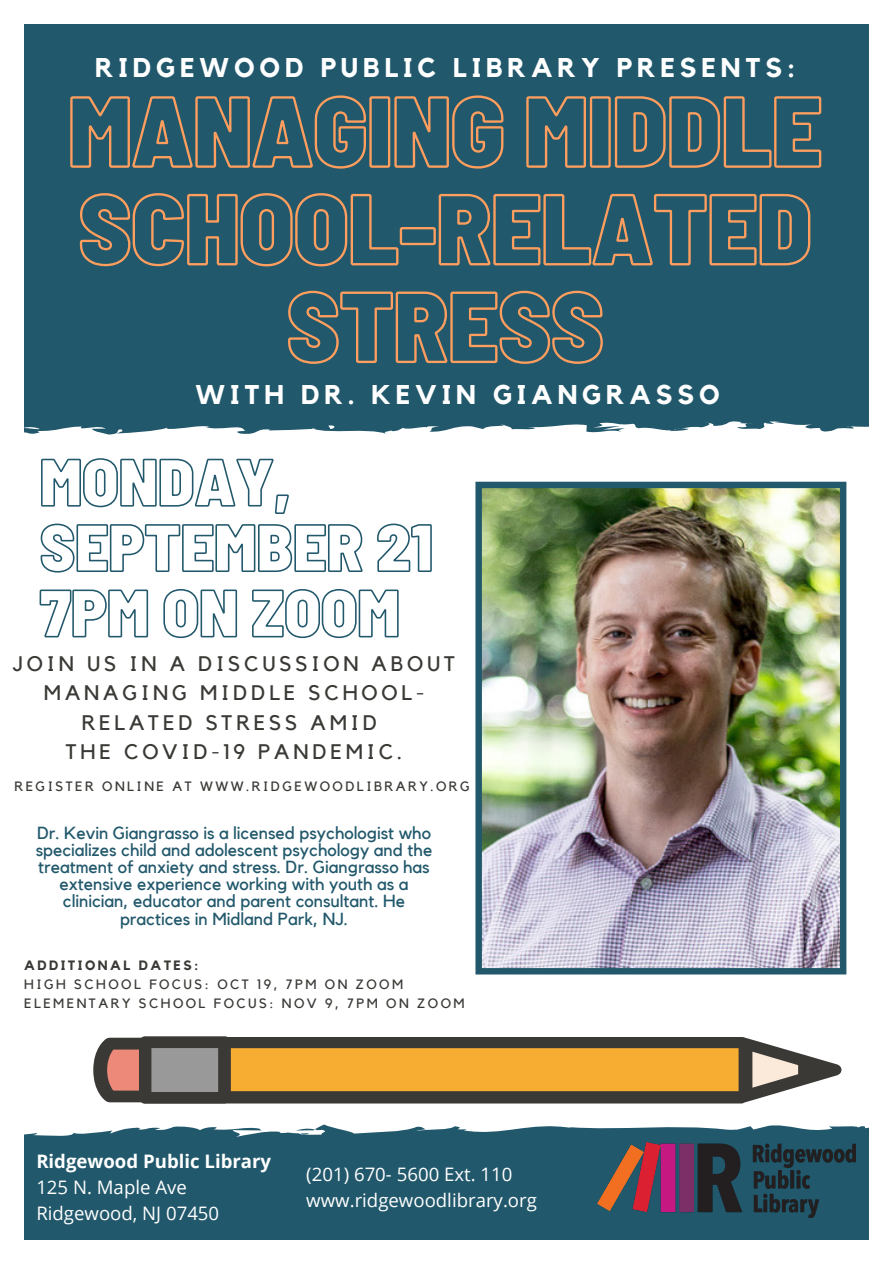
<style>
.page{position:relative;width:893px;height:1263px;background:#fff}
.page>*{position:absolute;margin:0;border:0;box-sizing:border-box;transform-origin:0 0}
.t1{font:700 27px "Kollektif";letter-spacing:.18em;color:#fff}
.t2{font:21px/29.2px "Kollektif";letter-spacing:.18em;color:#3a3935;text-align:center}
.t3{font:18.6px/25.9px "Open Sans";color:#fff}
.t4{font:700 18.6px "Open Sans";color:#fff}
.t5{font:17.48px/17.2px "Kollektif";color:#21586b;text-align:center}
.t6{font:13.5px/18.6px "Kollektif";letter-spacing:.18em;color:#3a3935}
.t7{font:700 13.5px "Kollektif";letter-spacing:.18em;color:#3a3935}
</style>
<div class="page">
<div style="left:24px;top:24px;width:845px;height:1215px;background:#21586b"></div>
<div style="left:24px;top:421px;width:845px;height:716px;background:#fff"></div>
<svg style="left:93px;top:1036px;width:748px;height:68px"></svg>
<img style="left:598px;top:1142px;width:257px;height:75px">
<img style="left:475px;top:482px;width:371px;height:492px">
<svg style="left:70px;top:95px;width:752px;height:74px"></svg>
<svg style="left:79px;top:193px;width:732px;height:74px"></svg>
<svg style="left:288px;top:290px;width:315px;height:74px"></svg>
<svg style="left:40px;top:457px;width:249px;height:58px"></svg>
<svg style="left:40px;top:523px;width:392px;height:50px"></svg>
<svg style="left:39px;top:588px;width:360px;height:51px"></svg>
<h1 class="t1" style="left:95px;top:55px;width:701px">RIDGEWOOD PUBLIC LIBRARY PRESENTS:</h1>
<h1 class="t1" style="left:195px;top:382px;width:525px">WITH DR. KEVIN GIANGRASSO</h1>
<p class="t2" style="left:13px;top:650px;width:444px">JOIN US IN A DISCUSSION ABOUT<br>MANAGING MIDDLE SCHOOL-<br>RELATED STRESS AMID<br>THE COVID-19 PANDEMIC.</p>
<p class="t6" style="left:15px;top:777px;width:457px">REGISTER ONLINE AT WWW.RIDGEWOODLIBRARY.ORG</p>
<p class="t5" style="left:36px;top:825px;width:398px">Dr. Kevin Giangrasso is a licensed psychologist who specializes child and adolescent psychology and the treatment of anxiety and stress. Dr. Giangrasso has extensive experience working with youth as a clinician, educator and parent consultant. He practices in Midland Park, NJ.</p>
<p class="t7" style="left:24px;top:959px;width:176px">ADDITIONAL DATES:</p>
<p class="t6" style="left:24px;top:975px;width:442px">HIGH SCHOOL FOCUS: OCT 19, 7PM ON ZOOM<br>ELEMENTARY SCHOOL FOCUS: NOV 9, 7PM ON ZOOM</p>
<p class="t4" style="left:36px;top:1148px;width:236px">Ridgewood Public Library</p>
<p class="t3" style="left:36px;top:1173px;width:184px">125 N. Maple Ave<br>Ridgewood, NJ 07450</p>
<p class="t3" style="left:306px;top:1160px;width:232px">(201) 670- 5600 Ext. 110 www.ridgewoodlibrary.org</p>
</div>
